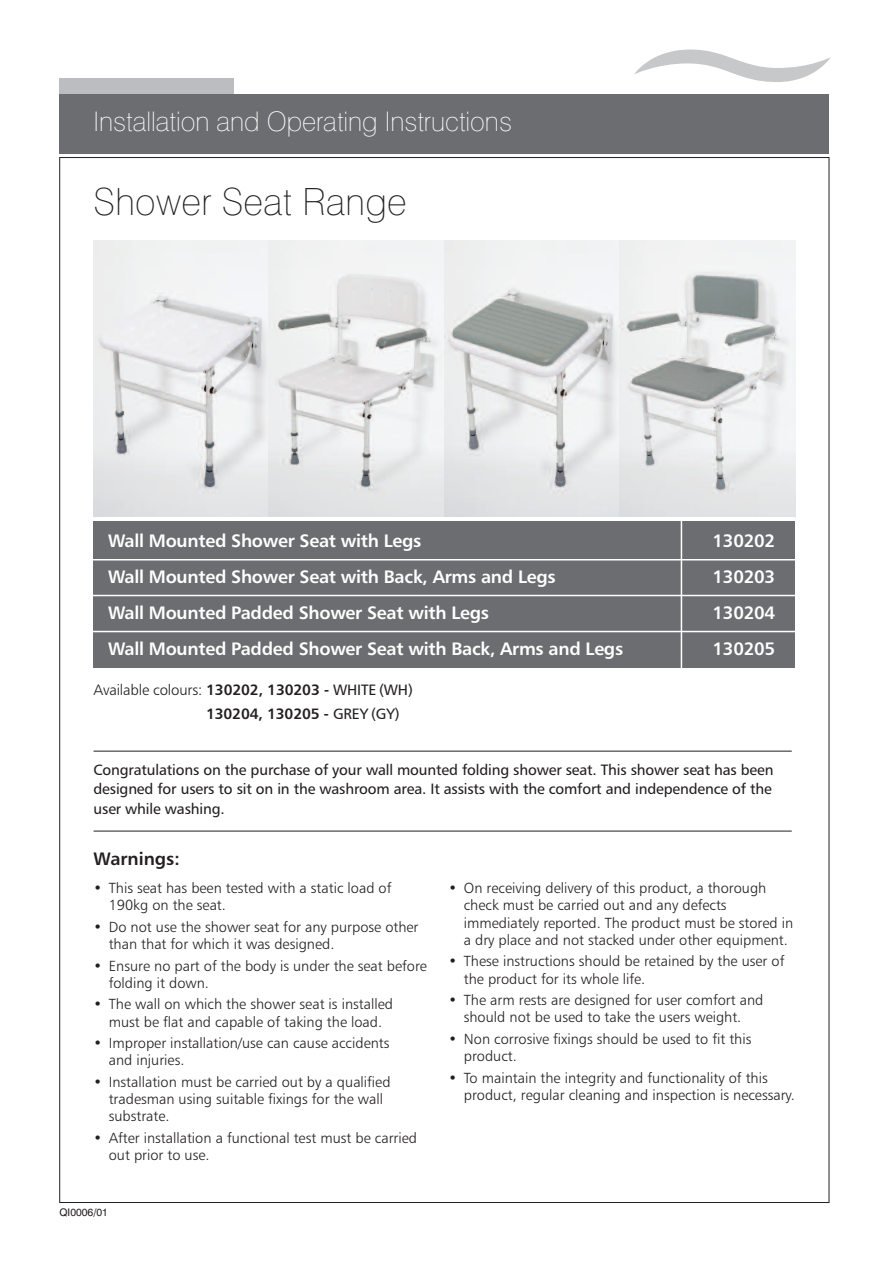
<style>
.page{position:relative;width:893px;height:1263px;background:#fff}
.page>*{position:absolute;margin:0;border:0;box-sizing:border-box;transform-origin:0 0}
.t1{font:100 37.5px "Swiss 721 BT";letter-spacing:.01em;color:#231f20}
.t2{font:100 27px "Swiss 721 BT";color:#fff}
.t3{font:18px "Humanist 777 BT Bold B";letter-spacing:-.015em;color:#fff}
.t4{font:18px "Humanist 777 BT Bold B";color:#231f20}
.t5{font:15px/19.5px "Humanist 777 BT Roman B";letter-spacing:-.01em;color:#231f20;text-align:justify}
.t6{font:15px "Humanist 777 BT Light B";letter-spacing:-.01em;color:#231f20}
.t7{font:15px "Humanist 777 BT Bold B";letter-spacing:-.01em;color:#231f20}
.t8{font:14.7px/17.2px "Humanist 777 BT Light B";color:#231f20}
.t9{font:10.5px "Swiss 721 BT";color:#231f20}
.s1{font-family:"Humanist 777 BT Bold B"}
.s2{font-family:"Humanist 777 BT Roman B"}
</style>
<div class="page">
<img style="left:94px;top:240px;width:701px;height:277px">
<div style="left:94px;top:521px;width:701px;height:146px;background:#6c6d70"></div>
<hr style="left:681px;top:518px;width:1px;height:153px;background:#fff">
<hr style="left:86px;top:559px;width:712px;height:1px;background:#fff">
<hr style="left:86px;top:595px;width:712px;height:1px;background:#fff">
<hr style="left:86px;top:631px;width:712px;height:1px;background:#fff">
<div style="left:60px;top:78px;width:174px;height:17px;background:#bcbdc0"></div>
<div style="left:60px;top:94px;width:769px;height:60px;background:#6c6d70"></div>
<hr style="left:94px;top:831px;width:698px;height:1px;background:#231f20">
<hr style="left:94px;top:751px;width:698px;height:1px;background:#231f20">
<svg style="left:634px;top:50px;width:197px;height:32px"></svg>
<h2 class="t2" style="left:94px;top:112px;width:420px">Installation and Operating Instructions</h2>
<h1 class="t1" style="left:94px;top:188px;width:315px">Shower Seat Range</h1>
<p class="t3" style="left:108px;top:533px;width:315px">Wall Mounted Shower Seat with Legs</p>
<p class="t3" style="left:713px;top:533px;width:64px">130202</p>
<p class="t3" style="left:108px;top:569px;width:449px">Wall Mounted Shower Seat with Back, Arms and Legs</p>
<p class="t3" style="left:713px;top:569px;width:64px">130203</p>
<p class="t3" style="left:108px;top:605px;width:382px">Wall Mounted Padded Shower Seat with Legs</p>
<p class="t3" style="left:713px;top:605px;width:64px">130204</p>
<p class="t3" style="left:108px;top:641px;width:517px">Wall Mounted Padded Shower Seat with Back, Arms and Legs</p>
<p class="t3" style="left:713px;top:641px;width:64px">130205</p>
<p class="t6" style="left:94px;top:684px;width:321px">Available colours: <span class="s1">130202, 130203 -</span> <span class="s2">WHITE (WH)</span></p>
<p class="t7" style="left:206px;top:708px;width:195px">130204, 130205 - <span class="s2">GREY (GY)</span></p>
<p class="t5" style="left:94px;top:761px;width:681px">Congratulations on the purchase of your wall mounted folding shower seat. This shower seat has been designed for users to sit on in the washroom area. It assists with the comfort and independence of the user while washing.</p>
<p class="t4" style="left:94px;top:852px;width:88px">Warnings:</p>
<p class="t8" style="left:109px;top:880px;width:284px;text-indent:-15px">• This seat has been tested with a static load of<br>190kg on the seat.</p>
<p class="t8" style="left:109px;top:919px;width:311px;text-indent:-15px">• Do not use the shower seat for any purpose other than that for which it was designed.</p>
<p class="t8" style="left:109px;top:958px;width:320px;text-indent:-15px">• Ensure no part of the body is under the seat before folding it down.</p>
<p class="t8" style="left:94px;top:997px;width:301px;text-align:center">• The wall on which the shower seat is installed must be flat and capable of taking the load.</p>
<p class="t8" style="left:109px;top:1035px;width:282px;text-indent:-15px">• Improper installation/use can cause accidents and injuries.</p>
<p class="t8" style="left:109px;top:1074px;width:283px;text-indent:-15px">• Installation must be carried out by a qualified tradesman using suitable fixings for the wall substrate.</p>
<p class="t8" style="left:109px;top:1130px;width:310px;text-indent:-15px">• After installation a functional test must be carried out prior to use.</p>
<p class="t9" style="left:60px;top:1208px;width:50px">QI0006/01</p>
<p class="t8" style="left:464px;top:880px;width:331px;text-indent:-15px">• On receiving delivery of this product, a thorough check must be carried out and any defects immediately reported. The product must be stored in a dry place and not stacked under other equipment.</p>
<p class="t8" style="left:464px;top:954px;width:322px;text-indent:-15px">• These instructions should be retained by the user of the product for its whole life.</p>
<p class="t8" style="left:449px;top:992px;width:316px;text-align:center">• The arm rests are designed for user comfort and should not be used to take the users weight.</p>
<p class="t8" style="left:464px;top:1031px;width:289px;text-indent:-15px">• Non corrosive fixings should be used to fit this product.</p>
<p class="t8" style="left:464px;top:1070px;width:332px;text-indent:-15px">• To maintain the integrity and functionality of this product, regular cleaning and inspection is necessary.</p>
</div>
